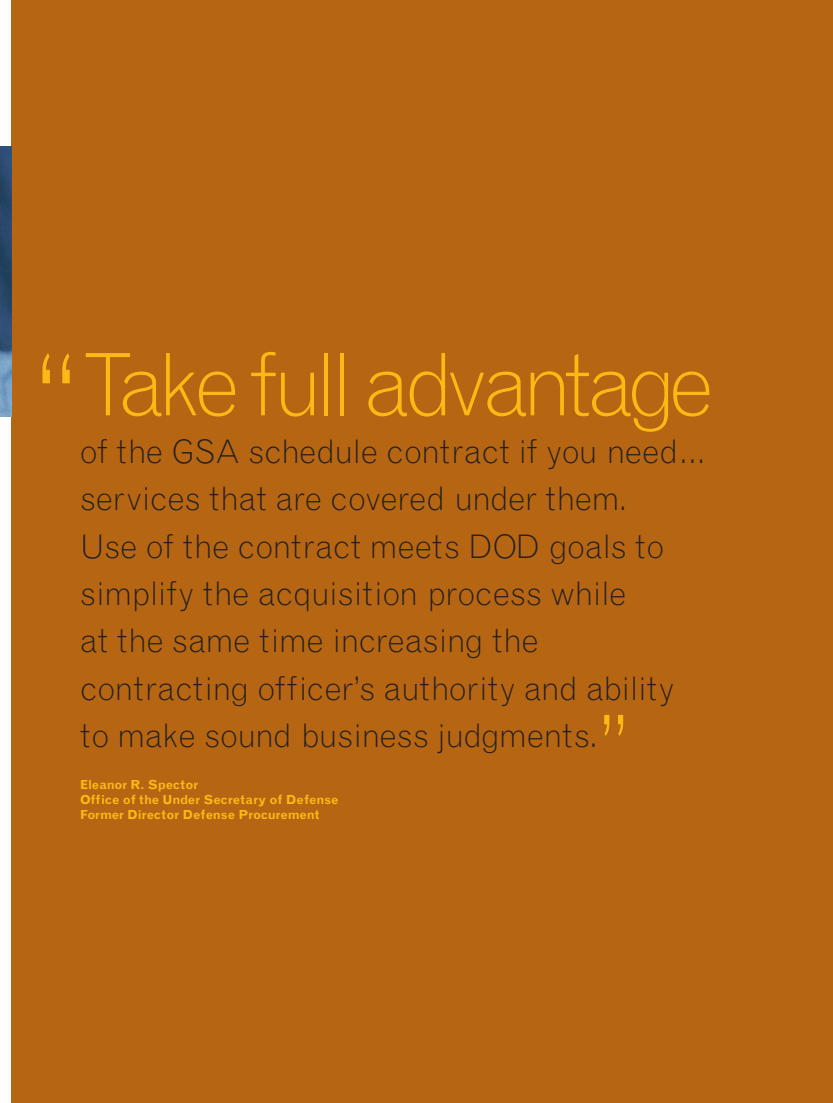
<style>
.page{position:relative;width:833px;height:1103px;background:#fff}
.page>*{position:absolute;margin:0;border:0;box-sizing:border-box;transform-origin:0 0}
.t1{font:300 86.25px "Grotesque";letter-spacing:-.085em;color:#fcb814}
.t2{font:300 32.5px/47.4px "Grotesque";letter-spacing:-.005em;color:#231f20}
.t3{font:700 12.5px/15px "Grotesque";color:#fcb814}
.s1{font-size:123.88px}
</style>
<div class="page">
<div style="left:11px;top:0;width:821px;height:1102px;background:#b66512"></div>
<img style="left:0;top:146px;width:11px;height:270px">
<h1 class="t1" style="left:25px;top:353px;width:691px"><span class="s1">“</span>Take full advantage</h1>
<p class="t2" style="left:80px;top:430px;width:627px">of the GSA schedule contract if you need... services that are covered under them.<br>Use of the contract meets DOD goals to simplify the acquisition process while<br>at the same time increasing the contracting officer’s authority and ability to make sound business judgments.</p>
<p class="t3" style="left:80px;top:778px;width:119px">Eleanor R. Spector</p>
<h1 class="t1" style="left:598px;top:715px;width:39px">”</h1>
<p class="t3" style="left:80px;top:793px;width:260px">Office of the Under Secretary of Defense<br>Former Director Defense Procurement</p>
</div>
